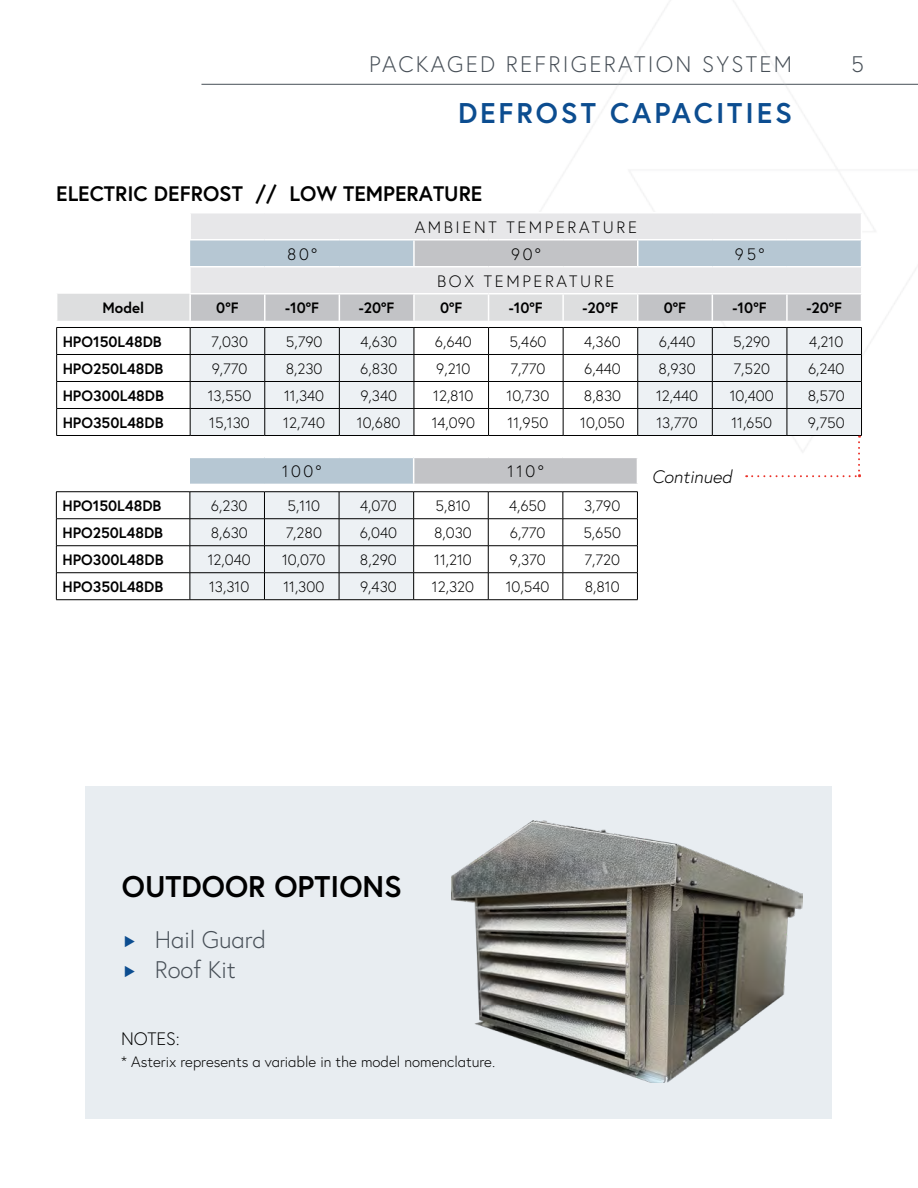
<style>
.page{position:relative;width:918px;height:1188px;background:#fff}
.page>*{position:absolute;margin:0;border:0;box-sizing:border-box;transform-origin:0 0}
.t1{font:700 29.85px "Europa";color:#000}
.t2{font:700 28.5px "Europa";letter-spacing:.1em;color:#0c4d90}
.t3{font:300 24px/30px "Europa";color:#474f57}
.t4{font:300 22.5px "Europa";letter-spacing:.1em;color:#474f57}
.t5{font:700 21px "Europa";color:#000}
.t6{font:italic 300 18px "Europa";color:#000}
.t7{font:300 18px "Europa";color:#000}
.t8{font:300 16.5px "Europa";letter-spacing:.16em;color:#000}
.t9{font:300 15px "Europa";color:#000}
.t10{font:700 15px "Europa";color:#000}
</style>
<div class="page">
<hr style="left:201px;top:84px;width:717px;height:1px;background:#474f57">
<img style="left:512px;top:1px;width:406px;height:356px">
<div style="left:86px;top:786px;width:746px;height:332px;background:#e8edf1"></div>
<img style="left:452px;top:821px;width:350px;height:261px">
<hr style="left:489px;top:212px;width:74px;height:1px;background:#fff">
<hr style="left:563px;top:212px;width:75px;height:1px;background:#fff">
<hr style="left:638px;top:212px;width:74px;height:1px;background:#fff">
<hr style="left:712px;top:212px;width:75px;height:1px;background:#fff">
<hr style="left:787px;top:212px;width:75px;height:1px;background:#fff">
<hr style="left:190px;top:491px;width:74px;height:1px;background:#000">
<hr style="left:264px;top:491px;width:75px;height:1px;background:#000">
<hr style="left:339px;top:491px;width:75px;height:1px;background:#000">
<hr style="left:414px;top:491px;width:74px;height:1px;background:#000">
<hr style="left:488px;top:491px;width:75px;height:1px;background:#000">
<hr style="left:563px;top:491px;width:75px;height:1px;background:#000">
<hr style="left:414px;top:518px;width:74px;height:1px;background:#000">
<hr style="left:488px;top:518px;width:75px;height:1px;background:#000">
<hr style="left:563px;top:518px;width:75px;height:1px;background:#000">
<hr style="left:414px;top:545px;width:74px;height:1px;background:#000">
<hr style="left:488px;top:545px;width:75px;height:1px;background:#000">
<hr style="left:563px;top:545px;width:75px;height:1px;background:#000">
<hr style="left:414px;top:572px;width:74px;height:1px;background:#000">
<hr style="left:488px;top:572px;width:75px;height:1px;background:#000">
<svg style="left:488px;top:492px;width:1px;height:107px"></svg>
<hr style="left:563px;top:572px;width:75px;height:1px;background:#000">
<svg style="left:563px;top:492px;width:1px;height:107px"></svg>
<svg style="left:637px;top:492px;width:1px;height:107px"></svg>
<hr style="left:414px;top:599px;width:74px;height:1px;background:#000">
<hr style="left:488px;top:599px;width:75px;height:1px;background:#000">
<hr style="left:563px;top:599px;width:75px;height:1px;background:#000">
<hr style="left:56px;top:545px;width:134px;height:1px;background:#000">
<hr style="left:56px;top:572px;width:134px;height:1px;background:#000">
<svg style="left:190px;top:492px;width:224px;height:108px;background:#e0e4e7"></svg>
<hr style="left:56px;top:599px;width:134px;height:1px;background:#000">
<hr style="left:56px;top:491px;width:134px;height:1px;background:#000">
<svg style="left:56px;top:492px;width:1px;height:108px"></svg>
<hr style="left:56px;top:518px;width:134px;height:1px;background:#000">
<svg style="left:56px;top:213px;width:806px;height:271px"></svg>
<h3 class="t4" style="left:369px;top:50px;width:424px">PACKAGED REFRIGERATION SYSTEM</h3>
<h3 class="t4" style="left:851px;top:50px;width:14px">5</h3>
<h2 class="t2" style="left:458px;top:93px;width:336px">DEFROST CAPACITIES</h2>
<h3 class="t5" style="left:56px;top:179px;width:428px">ELECTRIC DEFROST // LOW TEMPERATURE</h3>
<p class="t8" style="left:415px;top:217px;width:224px">AMBIENT TEMPERATURE</p>
<p class="t8" style="left:287px;top:244px;width:31px">80°</p>
<p class="t8" style="left:511px;top:244px;width:31px">90°</p>
<p class="t8" style="left:735px;top:244px;width:31px">95°</p>
<p class="t8" style="left:437px;top:271px;width:179px">BOX TEMPERATURE</p>
<p class="t10" style="left:103px;top:298px;width:43px">Model</p>
<p class="t10" style="left:216px;top:298px;width:24px">0°F</p>
<p class="t10" style="left:285px;top:298px;width:36px">-10°F</p>
<p class="t10" style="left:359px;top:298px;width:37px">-20°F</p>
<p class="t10" style="left:440px;top:298px;width:24px">0°F</p>
<p class="t10" style="left:509px;top:298px;width:36px">-10°F</p>
<p class="t10" style="left:583px;top:298px;width:37px">-20°F</p>
<p class="t10" style="left:664px;top:298px;width:24px">0°F</p>
<p class="t10" style="left:733px;top:298px;width:36px">-10°F</p>
<p class="t10" style="left:806px;top:298px;width:37px">-20°F</p>
<p class="t10" style="left:63px;top:331px;width:101px">HPO150L48DB</p>
<p class="t9" style="left:211px;top:332px;width:38px">7,030</p>
<p class="t9" style="left:286px;top:332px;width:38px">5,790</p>
<p class="t9" style="left:360px;top:332px;width:38px">4,630</p>
<p class="t9" style="left:435px;top:332px;width:38px">6,640</p>
<p class="t9" style="left:509px;top:332px;width:39px">5,460</p>
<p class="t9" style="left:584px;top:332px;width:38px">4,360</p>
<p class="t9" style="left:659px;top:332px;width:38px">6,440</p>
<p class="t9" style="left:733px;top:332px;width:38px">5,290</p>
<p class="t9" style="left:809px;top:332px;width:36px">4,210</p>
<p class="t10" style="left:63px;top:358px;width:102px">HPO250L48DB</p>
<p class="t9" style="left:212px;top:359px;width:37px">9,770</p>
<p class="t9" style="left:286px;top:359px;width:38px">8,230</p>
<p class="t9" style="left:360px;top:359px;width:39px">6,830</p>
<p class="t9" style="left:436px;top:359px;width:36px">9,210</p>
<p class="t9" style="left:510px;top:359px;width:37px">7,770</p>
<p class="t9" style="left:584px;top:359px;width:38px">6,440</p>
<p class="t9" style="left:659px;top:359px;width:39px">8,930</p>
<p class="t9" style="left:734px;top:359px;width:38px">7,520</p>
<p class="t9" style="left:808px;top:359px;width:38px">6,240</p>
<p class="t10" style="left:63px;top:385px;width:103px">HPO300L48DB</p>
<p class="t9" style="left:208px;top:386px;width:45px">13,550</p>
<p class="t9" style="left:284px;top:386px;width:42px">11,340</p>
<p class="t9" style="left:360px;top:386px;width:38px">9,340</p>
<p class="t9" style="left:433px;top:386px;width:42px">12,810</p>
<p class="t9" style="left:507px;top:386px;width:44px">10,730</p>
<p class="t9" style="left:584px;top:386px;width:39px">8,830</p>
<p class="t9" style="left:656px;top:386px;width:44px">12,440</p>
<p class="t9" style="left:730px;top:386px;width:45px">10,400</p>
<p class="t9" style="left:808px;top:386px;width:38px">8,570</p>
<p class="t10" style="left:63px;top:412px;width:102px">HPO350L48DB</p>
<p class="t9" style="left:209px;top:413px;width:42px">15,130</p>
<p class="t9" style="left:283px;top:413px;width:43px">12,740</p>
<p class="t9" style="left:357px;top:413px;width:45px">10,680</p>
<p class="t9" style="left:432px;top:413px;width:45px">14,090</p>
<p class="t9" style="left:508px;top:413px;width:42px">11,950</p>
<p class="t9" style="left:580px;top:413px;width:46px">10,050</p>
<p class="t9" style="left:656px;top:413px;width:43px">13,770</p>
<p class="t9" style="left:731px;top:413px;width:42px">11,650</p>
<p class="t9" style="left:808px;top:413px;width:38px">9,750</p>
<p class="t8" style="left:282px;top:461px;width:41px">100°</p>
<p class="t8" style="left:508px;top:461px;width:37px">110°</p>
<p class="t10" style="left:62px;top:496px;width:101px">HPO150L48DB</p>
<p class="t9" style="left:211px;top:496px;width:38px">6,230</p>
<p class="t9" style="left:288px;top:496px;width:34px">5,110</p>
<p class="t9" style="left:360px;top:496px;width:38px">4,070</p>
<p class="t9" style="left:435px;top:496px;width:37px">5,810</p>
<p class="t9" style="left:509px;top:496px;width:39px">4,650</p>
<p class="t9" style="left:584px;top:496px;width:38px">3,790</p>
<p class="t10" style="left:62px;top:523px;width:102px">HPO250L48DB</p>
<p class="t9" style="left:211px;top:523px;width:39px">8,630</p>
<p class="t9" style="left:286px;top:523px;width:38px">7,280</p>
<p class="t9" style="left:360px;top:523px;width:39px">6,040</p>
<p class="t9" style="left:434px;top:523px;width:39px">8,030</p>
<p class="t9" style="left:510px;top:523px;width:37px">6,770</p>
<p class="t9" style="left:583px;top:523px;width:39px">5,650</p>
<p class="t10" style="left:62px;top:550px;width:103px">HPO300L48DB</p>
<p class="t9" style="left:208px;top:550px;width:44px">12,040</p>
<p class="t9" style="left:282px;top:550px;width:45px">10,070</p>
<p class="t9" style="left:360px;top:550px;width:38px">8,290</p>
<p class="t9" style="left:434px;top:550px;width:39px">11,210</p>
<p class="t9" style="left:510px;top:550px;width:38px">9,370</p>
<p class="t9" style="left:584px;top:550px;width:37px">7,720</p>
<p class="t10" style="left:62px;top:577px;width:102px">HPO350L48DB</p>
<p class="t9" style="left:209px;top:577px;width:42px">13,310</p>
<p class="t9" style="left:283px;top:577px;width:42px">11,300</p>
<p class="t9" style="left:360px;top:577px;width:38px">9,430</p>
<p class="t9" style="left:432px;top:577px;width:44px">12,320</p>
<p class="t9" style="left:506px;top:577px;width:45px">10,540</p>
<p class="t9" style="left:585px;top:577px;width:36px">8,810</p>
<p class="t6" style="left:652px;top:465px;width:82px">Continued</p>
<h1 class="t1" style="left:122px;top:866px;width:282px">OUTDOOR OPTIONS</h1>
<h3 class="t3" style="left:155px;top:925px;width:113px">Hail Guard<br>Roof Kit</h3>
<p class="t7" style="left:121px;top:1028px;width:60px">NOTES:</p>
<p class="t9" style="left:121px;top:1053px;width:376px">* Asterix represents a variable in the model nomenclature.</p>
</div>
